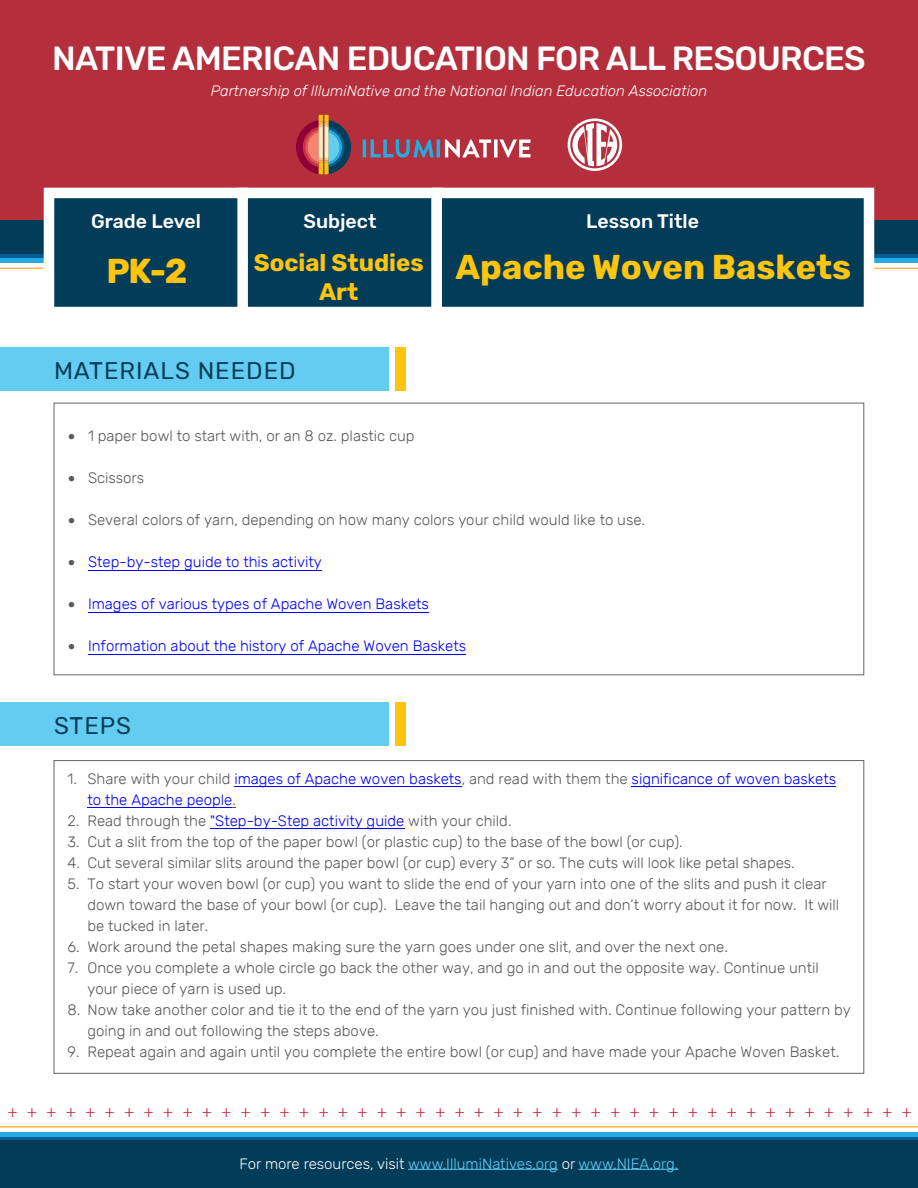
<style>
.page{position:relative;width:918px;height:1188px;background:#fff}
.page>*{position:absolute;margin:0;border:0;box-sizing:border-box;transform-origin:0 0}
.t1{font:700 34.5px "Rubik";color:#ffc40d}
.t2{font:500 33.3px "Rubik";letter-spacing:-.02em;color:#fff}
.t3{font:24px "Rubik";letter-spacing:.04em;color:#033c59}
.t4{font:700 24px/28.8px "Rubik";color:#ffc40d;text-align:center}
.t5{font:500 19.5px "Rubik";color:#fff}
.t6{font:18px "Minion Pro";color:#cf2e45}
.t7{font:300 15px/21px "Rubik";color:#58595b}
.t8{font:300 15px/21px "Rubik";color:#00f}
.t9{font:italic 300 15px "Rubik";color:#fff}
.t10{font:300 15px "Rubik";color:#63ccf0}
.s1{color:#58595b}
.s2{color:#00f}
.s3{color:#fff}
</style>
<div class="page">
<div style="left:0;top:0;width:918px;height:221px;background:#b52e3b"></div>
<svg style="left:568px;top:118px;width:54px;height:53px"></svg>
<svg style="left:296px;top:115px;width:55px;height:60px"></svg>
<svg style="left:363px;top:139px;width:168px;height:19px"></svg>
<hr style="left:0;top:1126px;width:918px;height:2px;background:#fdb945">
<hr style="left:0;top:268px;width:918px;height:1px;background:#fdb945">
<div style="left:0;top:1133px;width:918px;height:55px;background:#25aae2"></div>
<div style="left:0;top:1137px;width:918px;height:51px;background:linear-gradient(to right,#005f95,#005f95)"></div>
<div style="left:0;top:1141px;width:918px;height:47px;background:#033c59"></div>
<div style="left:0;top:221px;width:918px;height:33px;background:#033c59"></div>
<div style="left:44px;top:188px;width:204px;height:129px;background:#033c59;border:10px solid #fff"></div>
<div style="left:0;top:348px;width:389px;height:43px;background:#63ccf0"></div>
<div style="left:0;top:703px;width:389px;height:43px;background:#63ccf0"></div>
<div style="left:237px;top:188px;width:205px;height:129px;background:#033c59;border:10px solid #fff"></div>
<div style="left:431px;top:188px;width:443px;height:129px;background:#033c59;border:10px solid #fff"></div>
<div style="left:395px;top:348px;width:11px;height:43px;background:#ffc40d"></div>
<div style="left:395px;top:703px;width:11px;height:43px;background:#ffc40d"></div>
<hr style="left:88px;top:654px;width:378px;height:1px;background:#00f">
<hr style="left:88px;top:612px;width:341px;height:1px;background:#00f">
<hr style="left:88px;top:570px;width:233px;height:1px;background:#00f">
<hr style="left:210px;top:828px;width:194px;height:1px;background:#00f">
<hr style="left:87px;top:807px;width:145px;height:1px;background:#00f">
<hr style="left:632px;top:786px;width:204px;height:1px;background:#00f">
<hr style="left:234px;top:786px;width:228px;height:1px;background:#00f">
<hr style="left:408px;top:1169px;width:150px;height:1px;background:#63ccf0">
<hr style="left:579px;top:1169px;width:99px;height:1px;background:#63ccf0">
<h2 class="t2" style="left:52px;top:39px;width:815px">NATIVE AMERICAN EDUCATION FOR ALL RESOURCES</h2>
<p class="t9" style="left:211px;top:82px;width:498px">Partnership of IllumiNative and the National Indian Education Association</p>
<h3 class="t5" style="left:91px;top:210px;width:111px">Grade Level</h3>
<h3 class="t5" style="left:303px;top:210px;width:74px">Subject</h3>
<h3 class="t5" style="left:586px;top:210px;width:114px">Lesson Title</h3>
<h1 class="t1" style="left:107px;top:251px;width:83px">PK-2</h1>
<h3 class="t4" style="left:254px;top:249px;width:171px">Social Studies<br>Art</h3>
<h1 class="t1" style="left:456px;top:247px;width:397px">Apache Woven Baskets</h1>
<h3 class="t3" style="left:54px;top:357px;width:243px">MATERIALS NEEDED</h3>
<p class="t7" style="left:68px;top:426px;width:348px">• 1 paper bowl to start with, or an 8 oz. plastic cup</p>
<p class="t7" style="left:68px;top:468px;width:78px">• Scissors</p>
<p class="t7" style="left:68px;top:510px;width:579px">• Several colors of yarn, depending on how many colors your child would like to use.</p>
<p class="t8" style="left:68px;top:552px;width:255px"><span class="s1">•</span> Step-by-step guide to this activity</p>
<p class="t8" style="left:68px;top:594px;width:362px"><span class="s1">•</span> Images of various types of Apache Woven Baskets</p>
<p class="t8" style="left:68px;top:636px;width:400px"><span class="s1">•</span> Information about the history of Apache Woven Baskets</p>
<h3 class="t3" style="left:54px;top:712px;width:79px">STEPS</h3>
<p class="t8" style="left:87px;top:769px;width:750px;text-indent:-20px"><span class="s1">1. Share with your child</span> images of Apache woven baskets<span class="s1">, and read with them the</span> significance of woven baskets to the Apache people<span class="s1">.</span></p>
<p class="t7" style="left:67px;top:811px;width:446px">2. Read through the <span class="s2">"Step-by-Step activity guide</span> with your child.</p>
<p class="t7" style="left:67px;top:832px;width:617px">3. Cut a slit from the top of the paper bowl (or plastic cup) to the base of the bowl (or cup).</p>
<p class="t7" style="left:67px;top:853px;width:729px">4. Cut several similar slits around the paper bowl (or cup) every 3” or so. The cuts will look like petal shapes.</p>
<p class="t7" style="left:87px;top:874px;width:753px;text-indent:-20px">5. To start your woven bowl (or cup) you want to slide the end of your yarn into one of the slits and push it clear down toward the base of your bowl (or cup). Leave the tail hanging out and don’t worry about it for now. It will be tucked in later.</p>
<p class="t7" style="left:67px;top:937px;width:662px">6. Work around the petal shapes making sure the yarn goes under one slit, and over the next one.</p>
<p class="t7" style="left:87px;top:958px;width:733px;text-indent:-20px">7. Once you complete a whole circle go back the other way, and go in and out the opposite way. Continue until your piece of yarn is used up.</p>
<p class="t7" style="left:87px;top:1000px;width:765px;text-indent:-20px">8. Now take another color and tie it to the end of the yarn you just finished with. Continue following your pattern by going in and out following the steps above.</p>
<p class="t7" style="left:67px;top:1042px;width:773px">9. Repeat again and again until you complete the entire bowl (or cup) and have made your Apache Woven Basket.</p>
<p class="t6" style="left:7px;top:1099px;width:906px">+++++++++++++++++++++++++++++++++++++++++++++++</p>
<p class="t10" style="left:240px;top:1155px;width:440px"><span class="s3">For more resources, visit</span> www.IllumiNatives.org <span class="s3">or</span> www.NIEA.org.</p>
</div>
